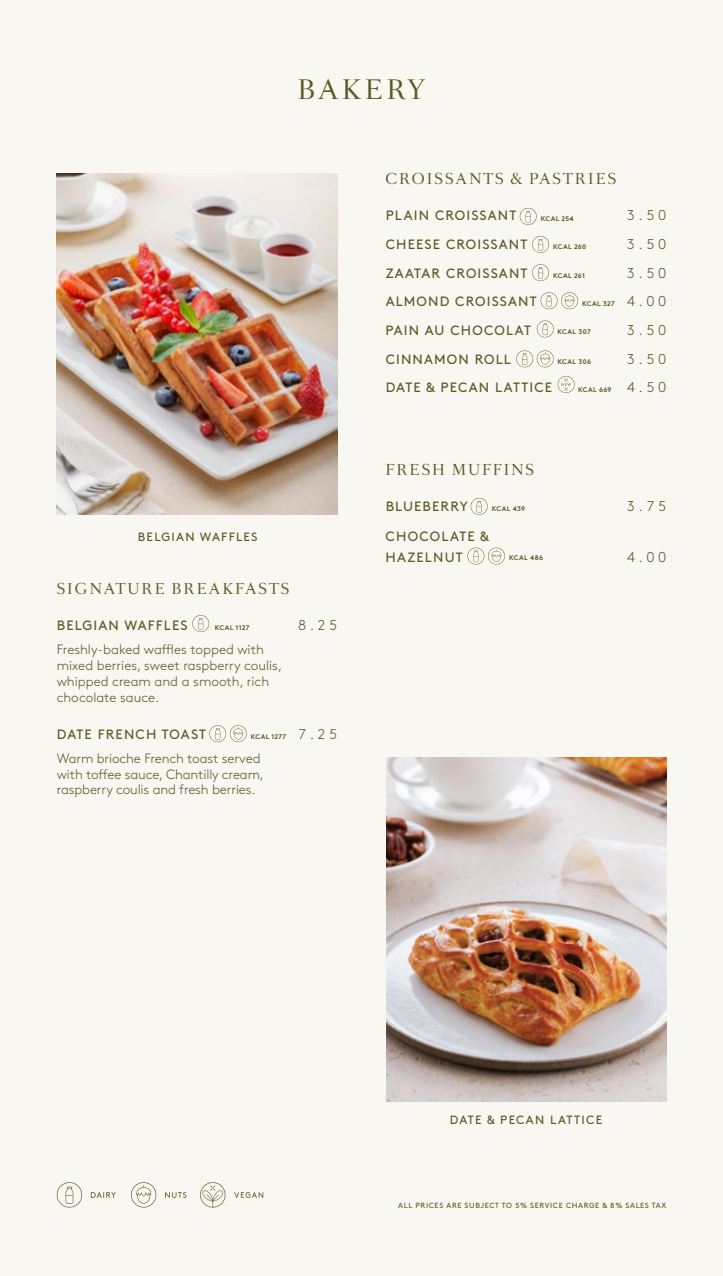
<style>
.page{position:relative;width:723px;height:1276px;background:#f9f7f1}
.page>*{position:absolute;margin:0;border:0;box-sizing:border-box;transform-origin:0 0}
.t1{font:24px "Romain Headline";letter-spacing:.15em;color:#5c5825}
.t2{font:300 14.25px "Brown";letter-spacing:.25em;color:#5c5825}
.t3{font:300 13.5px/15.8px "Brown";color:#5c5825}
.t4{font:13.5px/21px "Brown";letter-spacing:.085em;color:#5c5825}
.t5{font:13.5px "Romain Headline";letter-spacing:.15em;color:#5c5825}
.t6{font:12px "Brown";letter-spacing:.105em;color:#5c5825}
.t7{font:7.5px "Brown";letter-spacing:.085em;color:#5c5825}
.t8{font:700 6.75px "Brown";letter-spacing:.05em;color:#5c5825}
</style>
<div class="page">
<img style="left:386px;top:758px;width:281px;height:343px">
<img style="left:57px;top:174px;width:281px;height:341px">
<svg style="left:209px;top:725px;width:38px;height:17px"></svg>
<svg style="left:192px;top:615px;width:17px;height:17px"></svg>
<svg style="left:532px;top:264px;width:17px;height:17px"></svg>
<svg style="left:520px;top:208px;width:17px;height:17px"></svg>
<svg style="left:532px;top:236px;width:17px;height:17px"></svg>
<svg style="left:540px;top:292px;width:38px;height:17px"></svg>
<svg style="left:537px;top:320px;width:17px;height:17px"></svg>
<svg style="left:516px;top:350px;width:38px;height:17px"></svg>
<svg style="left:471px;top:498px;width:17px;height:17px"></svg>
<svg style="left:467px;top:547px;width:38px;height:17px"></svg>
<svg style="left:165px;top:1192px;width:21px;height:5px"></svg>
<svg style="left:131px;top:1182px;width:25px;height:25px"></svg>
<svg style="left:57px;top:1182px;width:25px;height:25px"></svg>
<svg style="left:91px;top:1192px;width:25px;height:5px"></svg>
<svg style="left:234px;top:1192px;width:29px;height:5px"></svg>
<svg style="left:200px;top:1182px;width:25px;height:25px"></svg>
<svg style="left:557px;top:376px;width:17px;height:17px"></svg>
<h1 class="t1" style="left:298px;top:73px;width:129px">BAKERY</h1>
<p class="t5" style="left:386px;top:170px;width:232px">CROISSANTS &amp; PASTRIES</p>
<p class="t4" style="left:386px;top:204px;width:132px">PLAIN CROISSANT</p>
<p class="t2" style="left:627px;top:205px;width:41px">3.50</p>
<p class="t4" style="left:386px;top:233px;width:143px">CHEESE CROISSANT</p>
<p class="t2" style="left:627px;top:234px;width:41px">3.50</p>
<p class="t4" style="left:386px;top:261px;width:143px">ZAATAR CROISSANT</p>
<p class="t2" style="left:627px;top:262px;width:41px">3.50</p>
<p class="t4" style="left:386px;top:290px;width:152px">ALMOND CROISSANT</p>
<p class="t2" style="left:627px;top:291px;width:41px">4.00</p>
<p class="t4" style="left:386px;top:319px;width:147px">PAIN AU CHOCOLAT</p>
<p class="t2" style="left:627px;top:319px;width:41px">3.50</p>
<p class="t4" style="left:386px;top:347px;width:127px">CINNAMON ROLL</p>
<p class="t2" style="left:627px;top:348px;width:41px">3.50</p>
<p class="t4" style="left:386px;top:376px;width:168px">DATE &amp; PECAN LATTICE</p>
<p class="t2" style="left:627px;top:377px;width:41px">4.50</p>
<p class="t8" style="left:541px;top:213px;width:35px">KCAL 254</p>
<p class="t8" style="left:553px;top:241px;width:35px">KCAL 260</p>
<p class="t8" style="left:553px;top:270px;width:33px">KCAL 261</p>
<p class="t8" style="left:582px;top:298px;width:34px">KCAL 327</p>
<p class="t8" style="left:557px;top:326px;width:35px">KCAL 307</p>
<p class="t8" style="left:557px;top:356px;width:35px">KCAL 306</p>
<p class="t8" style="left:578px;top:384px;width:35px">KCAL 669</p>
<p class="t6" style="left:138px;top:527px;width:121px">BELGIAN WAFFLES</p>
<p class="t5" style="left:57px;top:579px;width:234px">SIGNATURE BREAKFASTS</p>
<p class="t4" style="left:57px;top:614px;width:132px">BELGIAN WAFFLES</p>
<p class="t2" style="left:298px;top:614px;width:41px">8.25</p>
<p class="t3" style="left:57px;top:641px;width:227px">Freshly-baked waffles topped with mixed berries, sweet raspberry coulis, whipped cream and a smooth, rich chocolate sauce.</p>
<p class="t4" style="left:57px;top:722px;width:151px">DATE FRENCH TOAST</p>
<p class="t2" style="left:298px;top:723px;width:41px">7.25</p>
<p class="t3" style="left:57px;top:749px;width:209px">Warm brioche French toast served with toffee sauce, Chantilly cream, raspberry coulis and fresh berries.</p>
<p class="t8" style="left:215px;top:622px;width:36px">KCAL 1127</p>
<p class="t8" style="left:251px;top:731px;width:37px">KCAL 1277</p>
<p class="t5" style="left:386px;top:460px;width:150px">FRESH MUFFINS</p>
<p class="t4" style="left:386px;top:495px;width:84px">BLUEBERRY</p>
<p class="t2" style="left:627px;top:496px;width:41px">3.75</p>
<p class="t4" style="left:386px;top:524px;width:105px">CHOCOLATE &amp;<br>HAZELNUT</p>
<p class="t8" style="left:492px;top:503px;width:35px">KCAL 439</p>
<p class="t2" style="left:627px;top:546px;width:41px">4.00</p>
<p class="t8" style="left:509px;top:552px;width:35px">KCAL 486</p>
<p class="t6" style="left:450px;top:1110px;width:154px">DATE &amp; PECAN LATTICE</p>
<p class="t7" style="left:398px;top:1199px;width:270px">ALL PRICES ARE SUBJECT TO 5% SERVICE CHARGE &amp; 8% SALES TAX</p>
</div>
